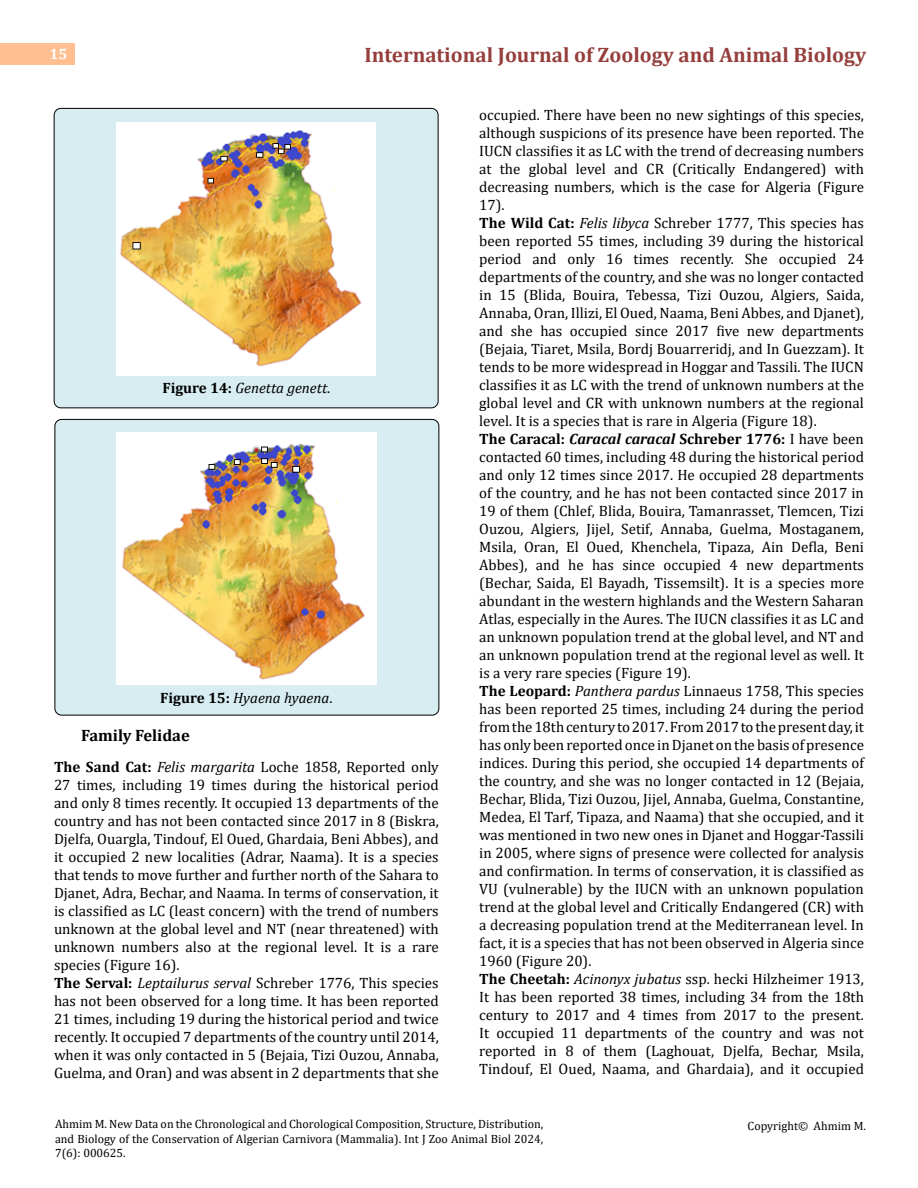
<style>
.page{position:relative;width:918px;height:1188px;background:#fff}
.page>*{position:absolute;margin:0;border:0;box-sizing:border-box;transform-origin:0 0}
.t1{font:700 21px "Cambria";color:#953f3c}
.t2{font:700 16.5px "Cambria";color:#000}
.t3{font:15px/18px "Cambria";color:#000}
.t4{font:italic 15px "Cambria";color:#000}
.t5{font:700 15px "Cambria";color:#fff}
.t6{font:12px/14.4px "Cambria";color:#000;text-align:justify}
.s1{font-weight:700;font-style:normal}
.s2{font-style:normal}
.s3{font-weight:700}
.s4{font-style:italic}
.s5{font-weight:700;font-style:italic}
</style>
<div class="page">
<div style="left:0;top:43px;width:75px;height:21px;background:#ffbf91"></div>
<div style="left:55px;top:419px;width:384px;height:296px;background:#d8edf2;border-radius:7px"></div>
<div style="left:55px;top:419px;width:384px;height:296px;border:1px solid #000;border-radius:7px"></div>
<div style="left:54px;top:108px;width:384px;height:300px;background:#d8edf2;border-radius:7px"></div>
<div style="left:54px;top:108px;width:385px;height:300px;border:1px solid #000;border-radius:7px"></div>
<img style="left:117px;top:123px;width:259px;height:252px">
<img style="left:117px;top:432px;width:259px;height:253px">
<p class="t5" style="left:50px;top:44px;width:19px">15</p>
<h1 class="t1" style="left:364px;top:40px;width:503px">International Journal of Zoology and Animal Biology</h1>
<p class="t4" style="left:162px;top:377px;width:169px"><span class="s1">Figure 14:</span> Genetta genett<span class="s2">.</span></p>
<p class="t4" style="left:160px;top:687px;width:174px"><span class="s1">Figure 15:</span> Hyaena hyaena<span class="s2">.</span></p>
<p class="t2" style="left:81px;top:723px;width:110px">Family Felidae</p>
<p class="t3" style="left:54px;top:758px;width:386px"><span class="s3">The Sand Cat:</span> <span class="s4">Felis margarita</span> Loche 1858, Reported only 27 times, including 19 times during the historical period and only 8 times recently. It occupied 13 departments of the country and has not been contacted since 2017 in 8 (Biskra, Djelfa, Ouargla, Tindouf, El Oued, Ghardaia, Beni Abbes), and it occupied 2 new localities (Adrar, Naama). It is a species that tends to move further and further north of the Sahara to Djanet, Adra, Bechar, and Naama. In terms of conservation, it is classified as LC (least concern) with the trend of numbers unknown at the global level and NT (near threatened) with unknown numbers also at the regional level. It is a rare species (Figure 16).<br><span class="s3">The Serval:</span> <span class="s4">Leptailurus serval</span> Schreber 1776, This species has not been observed for a long time. It has been reported 21 times, including 19 during the historical period and twice recently. It occupied 7 departments of the country until 2014, when it was only contacted in 5 (Bejaia, Tizi Ouzou, Annaba, Guelma, and Oran) and was absent in 2 departments that she</p>
<p class="t3" style="left:479px;top:105px;width:386px">occupied. There have been no new sightings of this species, although suspicions of its presence have been reported. The IUCN classifies it as LC with the trend of decreasing numbers at the global level and CR (Critically Endangered) with decreasing numbers, which is the case for Algeria (Figure 17).<br><span class="s3">The Wild Cat:</span> <span class="s4">Felis libyca</span> Schreber 1777, This species has been reported 55 times, including 39 during the historical period and only 16 times recently. She occupied 24 departments of the country, and she was no longer contacted in 15 (Blida, Bouira, Tebessa, Tizi Ouzou, Algiers, Saida, Annaba, Oran, Illizi, El Oued, Naama, Beni Abbes, and Djanet), and she has occupied since 2017 five new departments (Bejaia, Tiaret, Msila, Bordj Bouarreridj, and In Guezzam). It tends to be more widespread in Hoggar and Tassili. The IUCN classifies it as LC with the trend of unknown numbers at the global level and CR with unknown numbers at the regional level. It is a species that is rare in Algeria (Figure 18).<br><span class="s3">The Caracal:</span> <span class="s5">Caracal caracal</span> <span class="s3">Schreber 1776:</span> I have been contacted 60 times, including 48 during the historical period and only 12 times since 2017. He occupied 28 departments of the country, and he has not been contacted since 2017 in 19 of them (Chlef, Blida, Bouira, Tamanrasset, Tlemcen, Tizi Ouzou, Algiers, Jijel, Setif, Annaba, Guelma, Mostaganem, Msila, Oran, El Oued, Khenchela, Tipaza, Ain Defla, Beni Abbes), and he has since occupied 4 new departments (Bechar, Saida, El Bayadh, Tissemsilt). It is a species more abundant in the western highlands and the Western Saharan Atlas, especially in the Aures. The IUCN classifies it as LC and an unknown population trend at the global level, and NT and an unknown population trend at the regional level as well. It is a very rare species (Figure 19).<br><span class="s3">The Leopard:</span> <span class="s4">Panthera pardus</span> Linnaeus 1758, This species has been reported 25 times, including 24 during the period from the 18th century to 2017. From 2017 to the present day, it has only been reported once in Djanet on the basis of presence indices. During this period, she occupied 14 departments of the country, and she was no longer contacted in 12 (Bejaia, Bechar, Blida, Tizi Ouzou, Jijel, Annaba, Guelma, Constantine, Medea, El Tarf, Tipaza, and Naama) that she occupied, and it was mentioned in two new ones in Djanet and Hoggar-Tassili in 2005, where signs of presence were collected for analysis and confirmation. In terms of conservation, it is classified as VU (vulnerable) by the IUCN with an unknown population trend at the global level and Critically Endangered (CR) with a decreasing population trend at the Mediterranean level. In fact, it is a species that has not been observed in Algeria since 1960 (Figure 20).<br><span class="s3">The Cheetah:</span> <span class="s4">Acinonyx jubatus</span> ssp. hecki Hilzheimer 1913, It has been reported 38 times, including 34 from the 18th century to 2017 and 4 times from 2017 to the present.<br>It occupied 11 departments of the country and was not reported in 8 of them (Laghouat, Djelfa, Bechar, Msila, Tindouf, El Oued, Naama, and Ghardaia), and it occupied</p>
<p class="t6" style="left:55px;top:1117px;width:490px">Ahmim M. New Data on the Chronological and Chorological Composition, Structure, Distribution, and Biology of the Conservation of Algerian Carnivora (Mammalia). Int J Zoo Animal Biol 2024, 7(6): 000625.</p>
<p class="t6" style="left:748px;top:1118px;width:120px">Copyright© Ahmim M.</p>
</div>
